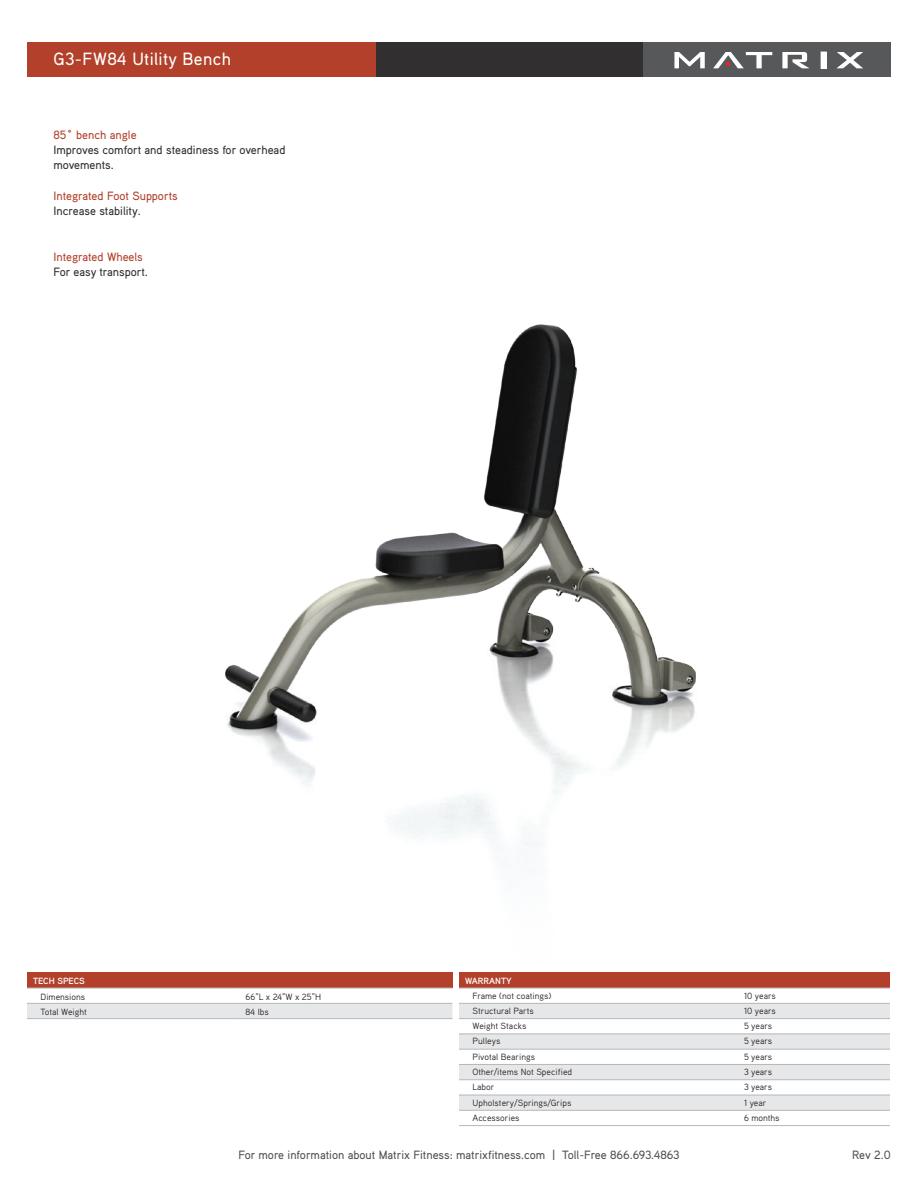
<style>
.page{position:relative;width:918px;height:1188px;background:#fff}
.page>*{position:absolute;margin:0;border:0;box-sizing:border-box;transform-origin:0 0}
.WHITE_16PT{font:500 17.7px "Aaux Pro";letter-spacing:.02em;color:#fff}
.t1{font:500 12px/15px "Aaux Pro";color:#312f30}
.t2{font:500 12px "Aaux Pro";color:#4f5253}
.t3{font:500 12px "Aaux Pro";color:#b2402a}
.t4{font:9px "Aaux Pro";color:#231f20}
.t5{font:700 9px "Aaux Pro";color:#fff}
.s1{color:#b2402a}
</style>
<div class="page">
<div style="left:281px;top:42px;width:522px;height:35px;background:#312f30"></div>
<div style="left:644px;top:42px;width:247px;height:35px;background:#57585a"></div>
<div style="left:27px;top:42px;width:348px;height:35px;background:#b2402a"></div>
<svg style="left:674px;top:52px;width:31px;height:16px"></svg>
<svg style="left:782px;top:52px;width:27px;height:16px"></svg>
<svg style="left:837px;top:52px;width:26px;height:16px"></svg>
<div style="left:821px;top:52px;width:5px;height:16px;background:#fff"></div>
<svg style="left:713px;top:52px;width:59px;height:16px"></svg>
<img style="left:225px;top:324px;width:471px;height:493px">
<div style="left:27px;top:973px;width:425px;height:15px;background:#b2402a"></div>
<div style="left:27px;top:1004px;width:425px;height:14px;background:#e6e7e9"></div>
<hr style="left:27px;top:988px;width:213px;height:1px;background:#b3b8ba">
<hr style="left:240px;top:988px;width:212px;height:1px;background:#b3b8ba">
<hr style="left:27px;top:1003px;width:213px;height:1px;background:#b3b8ba">
<hr style="left:240px;top:1003px;width:212px;height:1px;background:#b3b8ba">
<hr style="left:27px;top:1018px;width:213px;height:1px;background:#b3b8ba">
<hr style="left:240px;top:1018px;width:212px;height:1px;background:#b3b8ba">
<div style="left:459px;top:973px;width:431px;height:15px;background:#b2402a"></div>
<svg style="left:459px;top:1004px;width:431px;height:45px;fill:#e6e7e9"></svg>
<svg style="left:459px;top:1065px;width:431px;height:45px"></svg>
<hr style="left:459px;top:988px;width:279px;height:1px;background:#b3b8ba">
<hr style="left:738px;top:988px;width:152px;height:1px;background:#b3b8ba">
<hr style="left:459px;top:1003px;width:279px;height:1px;background:#b3b8ba">
<hr style="left:738px;top:1003px;width:152px;height:1px;background:#b3b8ba">
<hr style="left:459px;top:1018px;width:279px;height:1px;background:#b3b8ba">
<hr style="left:738px;top:1018px;width:152px;height:1px;background:#b3b8ba">
<hr style="left:459px;top:1034px;width:279px;height:1px;background:#b3b8ba">
<hr style="left:738px;top:1034px;width:152px;height:1px;background:#b3b8ba">
<hr style="left:459px;top:1049px;width:279px;height:1px;background:#b3b8ba">
<hr style="left:459px;top:1064px;width:279px;height:1px;background:#b3b8ba">
<hr style="left:459px;top:1079px;width:279px;height:1px;background:#b3b8ba">
<hr style="left:459px;top:1095px;width:279px;height:1px;background:#b3b8ba">
<hr style="left:459px;top:1110px;width:279px;height:1px;background:#b3b8ba">
<hr style="left:459px;top:1125px;width:279px;height:1px;background:#b3b8ba">
<hr style="left:738px;top:1049px;width:152px;height:1px;background:#b3b8ba">
<hr style="left:738px;top:1064px;width:152px;height:1px;background:#b3b8ba">
<hr style="left:738px;top:1079px;width:152px;height:1px;background:#b3b8ba">
<hr style="left:738px;top:1095px;width:152px;height:1px;background:#b3b8ba">
<hr style="left:738px;top:1110px;width:152px;height:1px;background:#b3b8ba">
<hr style="left:738px;top:1125px;width:152px;height:1px;background:#b3b8ba">
<p class="WHITE_16PT" style="left:53px;top:48px;width:179px">G3-FW84 Utility Bench</p>
<p class="t1" style="left:53px;top:127px;width:234px"><span class="s1">85˚ bench angle<br></span>Improves comfort and steadiness for overhead movements.</p>
<p class="t3" style="left:53px;top:188px;width:126px">Integrated Foot Supports</p>
<p class="t1" style="left:53px;top:203px;width:89px">Increase stability.</p>
<p class="t3" style="left:53px;top:249px;width:91px">Integrated Wheels</p>
<p class="t1" style="left:53px;top:264px;width:96px">For easy transport.</p>
<p class="t5" style="left:33px;top:975px;width:53px">TECH SPECS</p>
<p class="t4" style="left:40px;top:991px;width:46px">Dimensions</p>
<p class="t4" style="left:246px;top:991px;width:77px">66”L x 24”W x 25”H</p>
<p class="t4" style="left:40px;top:1007px;width:48px">Total Weight</p>
<p class="t4" style="left:246px;top:1007px;width:25px">84 lbs</p>
<p class="t5" style="left:465px;top:975px;width:48px">WARRANTY</p>
<p class="t4" style="left:472px;top:990px;width:81px">Frame (not coatings)</p>
<p class="t4" style="left:744px;top:990px;width:33px">10 years</p>
<p class="t4" style="left:472px;top:1005px;width:63px">Structural Parts</p>
<p class="t4" style="left:744px;top:1005px;width:33px">10 years</p>
<p class="t4" style="left:472px;top:1020px;width:55px">Weight Stacks</p>
<p class="t4" style="left:744px;top:1020px;width:30px">5 years</p>
<p class="t4" style="left:472px;top:1036px;width:29px">Pulleys</p>
<p class="t4" style="left:744px;top:1036px;width:30px">5 years</p>
<p class="t4" style="left:472px;top:1051px;width:64px">Pivotal Bearings</p>
<p class="t4" style="left:744px;top:1051px;width:30px">5 years</p>
<p class="t4" style="left:472px;top:1066px;width:101px">Other/items Not Specified</p>
<p class="t4" style="left:744px;top:1066px;width:30px">3 years</p>
<p class="t4" style="left:472px;top:1081px;width:23px">Labor</p>
<p class="t4" style="left:744px;top:1081px;width:30px">3 years</p>
<p class="t4" style="left:472px;top:1097px;width:100px">Upholstery/Springs/Grips</p>
<p class="t4" style="left:744px;top:1097px;width:24px">1 year</p>
<p class="t4" style="left:472px;top:1112px;width:49px">Accessories</p>
<p class="t4" style="left:744px;top:1112px;width:37px">6 months</p>
<h2 class="t2" style="left:238px;top:1147px;width:443px">For more information about Matrix Fitness: matrixfitness.com | Toll-Free 866.693.4863</h2>
<h2 class="t2" style="left:852px;top:1147px;width:40px">Rev 2.0</h2>
</div>
